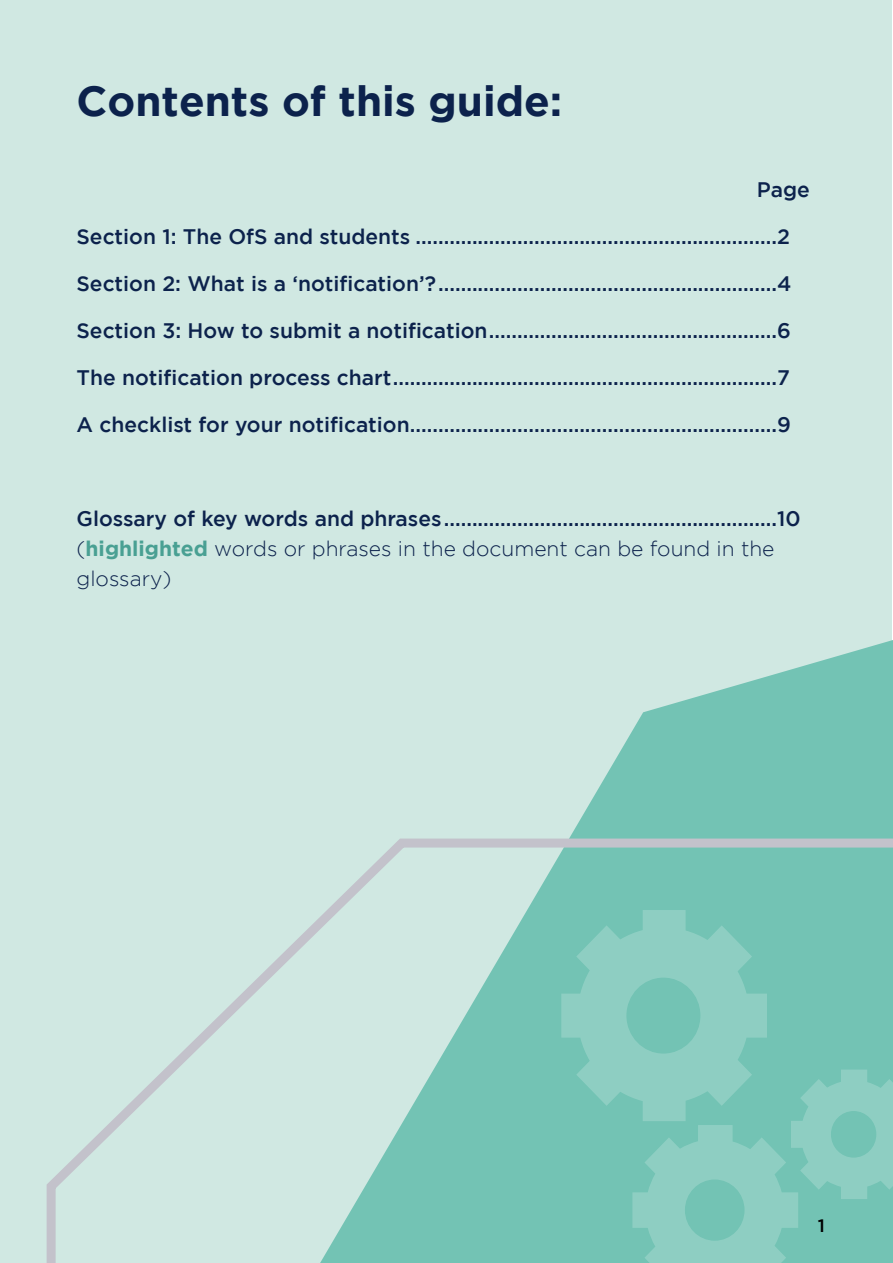
<style>
.page{position:relative;width:893px;height:1263px;background:#fff}
.page>*{position:absolute;margin:0;border:0;box-sizing:border-box;transform-origin:0 0}
.Head_1{font:700 42px "Gotham";color:#0c224c}
.Boxed_text{font:500 21px/30px "Gotham";color:#0c224c}
.t1{font:500 18px "Gotham";color:#000}
.s1{font-weight:300}
.s2{font-weight:700;color:#49a093}
</style>
<div class="page">
<div style="left:0;top:0;width:891px;height:1263px;background:#d0e8e2"></div>
<svg style="left:572px;top:640px;width:321px;height:193px;fill:#73c3b4"></svg>
<svg style="left:46px;top:833px;width:847px;height:430px"></svg>
<svg style="left:561px;top:910px;width:332px;height:353px;background:#7ec7b9"></svg>
<h1 class="Head_1" style="left:77px;top:77px;width:487px">Contents of this guide:</h1>
<p class="Boxed_text" style="left:757px;top:174px;width:54px">Page</p>
<p class="Boxed_text" style="left:77px;top:221px;width:715px">Section 1: The OfS and students ................................................................2</p>
<p class="Boxed_text" style="left:77px;top:268px;width:716px">Section 2: What is a ‘notification’?............................................................4</p>
<p class="Boxed_text" style="left:77px;top:315px;width:716px">Section 3: How to submit a notification...................................................6</p>
<p class="Boxed_text" style="left:77px;top:362px;width:715px">The notification process chart....................................................................7</p>
<p class="Boxed_text" style="left:77px;top:409px;width:716px">A checklist for your notification.................................................................9</p>
<p class="Boxed_text" style="left:77px;top:503px;width:726px">Glossary of key words and phrases...........................................................10 <span class="s1">(</span><span class="s2">highlighted</span> <span class="s1">words or phrases in the document can be found in the glossary)</span></p>
<p class="t1" style="left:818px;top:1215px;width:9px">1</p>
</div>
